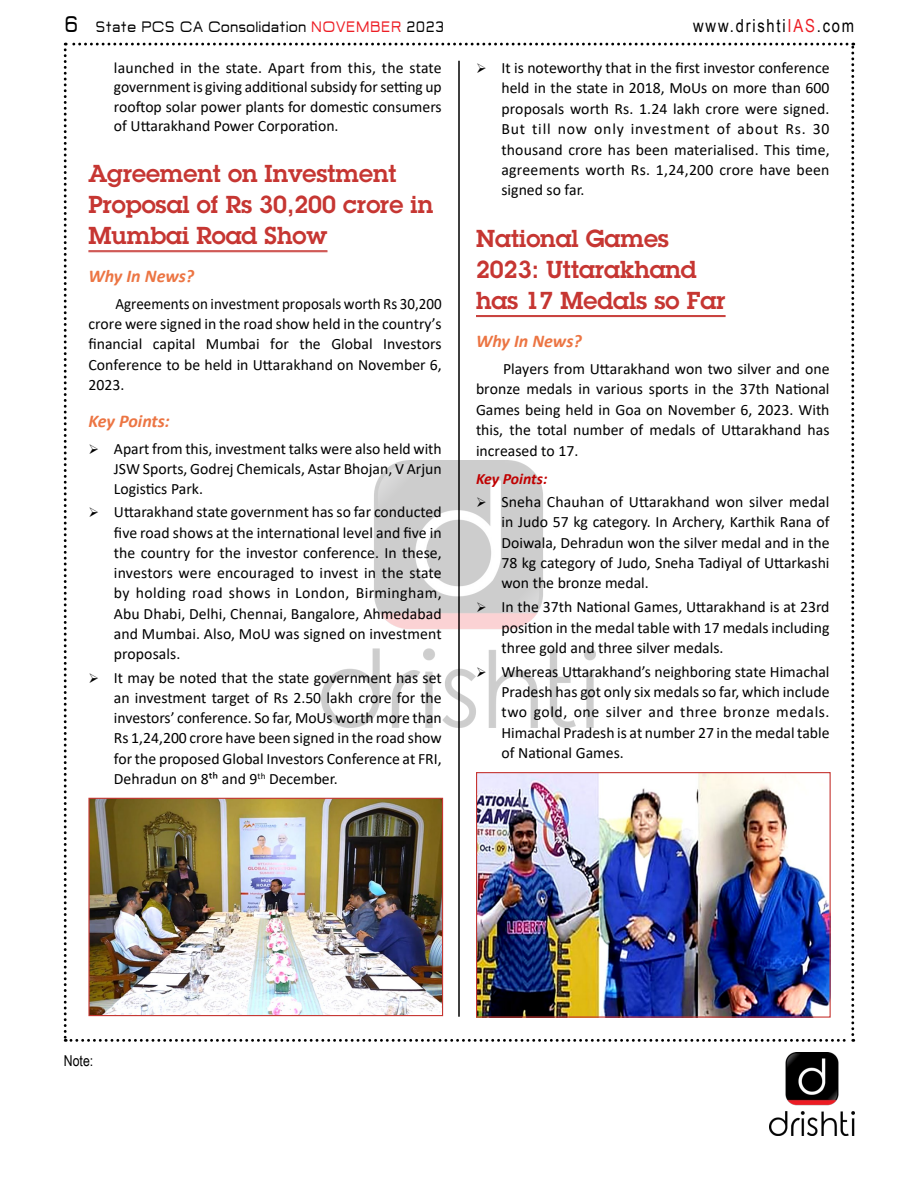
<style>
.page{position:relative;width:918px;height:1188px;background:#fff}
.page>*{position:absolute;margin:0;border:0;box-sizing:border-box;transform-origin:0 0}
.t1{font:600 24px/30.9px "Lubalin Graph Std";color:#c63632}
.t2{font:italic 700 18px "Calibri";color:#ec7543}
.t3{font:18px "Arial Narrow";letter-spacing:.1em;color:#000}
.t4{font:16.5px "Jepanten";color:#000;scale:.91 1}
.t5{font:15.75px/20.4px "Calibri";color:#000;text-align:justify}
.t6{font:15.75px/20.2px "Calibri";color:#000;text-align:justify;scale:.96 1}
.t7{font:italic 700 15.75px "Calibri";letter-spacing:-.01em;color:#c00000}
.t8{font:15px "Arial Narrow";color:#000}
.s1{font-size:24.75px}
.s2{color:#ed1d24}
</style>
<div class="page">
<img style="left:770px;top:1053px;width:84px;height:82px">
<img style="left:64px;top:43px;width:790px;height:999px">
<p class="t4" style="left:64px;top:20px;width:420px"><span class="s1">6</span> State PCS CA Consolidation <span class="s2">NOVEMBER</span> 2023</p>
<p class="t5" style="left:114px;top:57px;width:329px;line-height:19.6px">launched in the state. Apart from this, the state government is giving additional subsidy for setting up rooftop solar power plants for domestic consumers of Uttarakhand Power Corporation.</p>
<h1 class="t1" style="left:88px;top:158px;width:346px">Agreement on Investment<br>Proposal of Rs 30,200 crore in<br>Mumbai Road Show</h1>
<p class="t2" style="left:88px;top:263px;width:107px">Why In News?</p>
<p class="t6" style="left:88px;top:293px;width:370px;text-indent:27px">Agreements on investment proposals worth Rs 30,200 crore were signed in the road show held in the country’s financial capital Mumbai for the Global Investors Conference to be held in Uttarakhand on November 6, 2023.</p>
<p class="t2" style="left:88px;top:408px;width:83px">Key Points:</p>
<p class="t5" style="left:114px;top:438px;width:329px">Apart from this, investment talks were also held with JSW Sports, Godrej Chemicals, Astar Bhojan, V Arjun Logistics Park.</p>
<p class="t5" style="left:114px;top:502px;width:329px">Uttarakhand state government has so far conducted five road shows at the international level and five in the country for the investor conference. In these, investors were encouraged to invest in the state by holding road shows in London, Birmingham, Abu Dhabi, Delhi, Chennai, Bangalore, Ahmedabad and Mumbai. Also, MoU was signed on investment proposals.</p>
<p class="t5" style="left:114px;top:667px;width:329px">It may be noted that the state government has set an investment target of Rs 2.50 lakh crore for the investors’ conference. So far, MoUs worth more than Rs 1,24,200 crore have been signed in the road show for the proposed Global Investors Conference at FRI, Dehradun on 8th and 9<sup>th</sup> December.</p>
<p class="t3" style="left:693px;top:13px;width:163px">www.drishti<span class="s2">IAS</span>.com</p>
<p class="t5" style="left:502px;top:57px;width:330px">It is noteworthy that in the first investor conference held in the state in 2018, MoUs on more than 600 proposals worth Rs. 1.24 lakh crore were signed.<br>But till now only investment of about Rs. 30 thousand crore has been materialised. This time, agreements worth Rs. 1,24,200 crore have been signed so far.</p>
<h1 class="t1" style="left:476px;top:222px;width:251px">National Games<br>2023: Uttarakhand has 17 Medals so Far</h1>
<p class="t2" style="left:476px;top:328px;width:107px">Why In News?</p>
<p class="t5" style="left:476px;top:358px;width:355px;text-indent:27px">Players from Uttarakhand won two silver and one bronze medals in various sports in the 37th National Games being held in Goa on November 6, 2023. With this, the total number of medals of Uttarakhand has increased to 17.</p>
<p class="t7" style="left:476px;top:467px;width:73px">Key Points:</p>
<p class="t5" style="left:502px;top:491px;width:330px">Sneha Chauhan of Uttarakhand won silver medal in Judo 57 kg category. In Archery, Karthik Rana of Doiwala, Dehradun won the silver medal and in the 78 kg category of Judo, Sneha Tadiyal of Uttarkashi won the bronze medal.</p>
<p class="t5" style="left:502px;top:596px;width:330px">In the 37th National Games, Uttarakhand is at 23rd position in the medal table with 17 medals including three gold and three silver medals.</p>
<p class="t5" style="left:502px;top:661px;width:330px">Whereas Uttarakhand’s neighboring state Himachal Pradesh has got only six medals so far, which include two gold, one silver and three bronze medals.<br>Himachal Pradesh is at number 27 in the medal table of National Games.</p>
<p class="t8" style="left:64px;top:1050px;width:31px">Note:</p>
</div>
